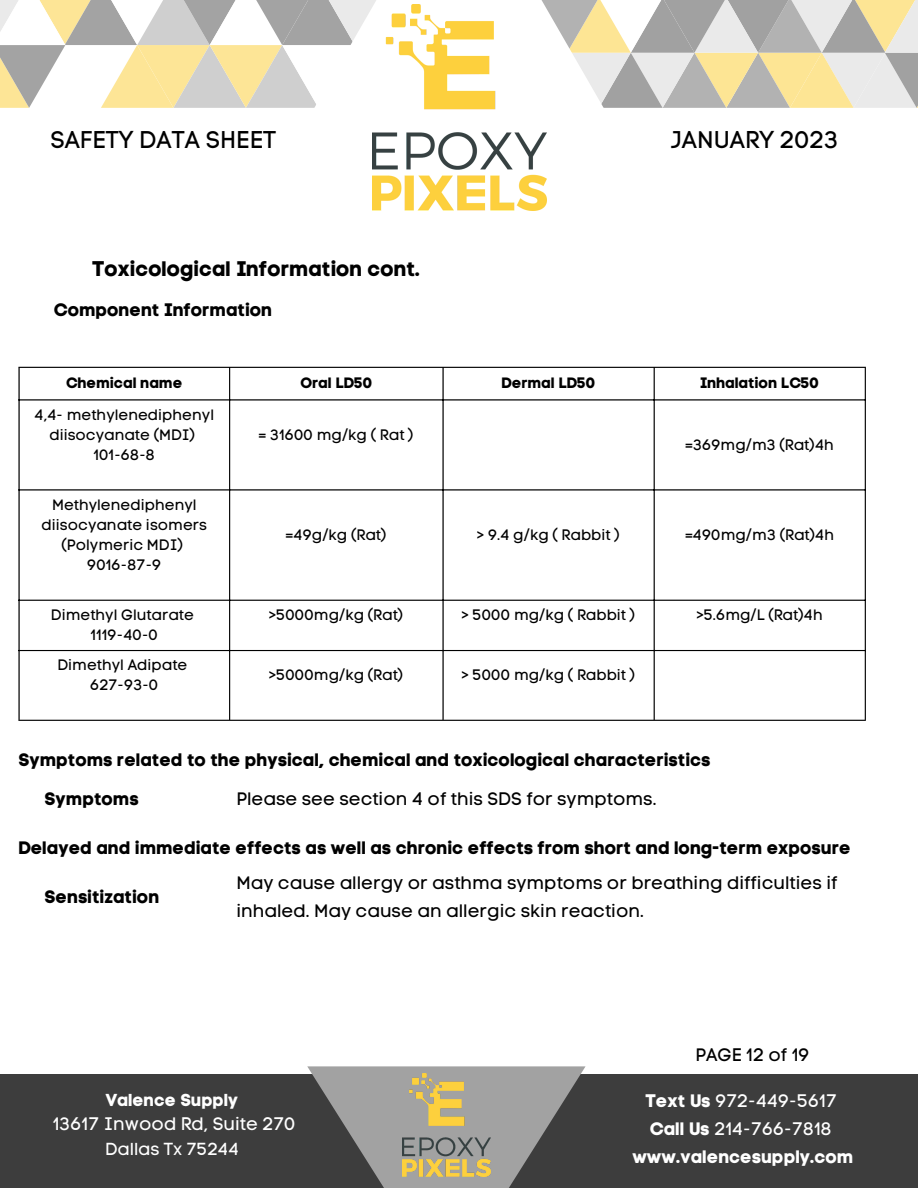
<style>
.page{position:relative;width:918px;height:1188px;background:#fff}
.page>*{position:absolute;margin:0;border:0;box-sizing:border-box;transform-origin:0 0}
.t1{font:24px "Code Pro Normal LC";color:#000}
.t2{font:21px "Code Pro Bold LC";color:#000}
.t3{font:18px "Code Pro Bold LC";color:#000}
.t4{font:18px/28.2px "Code Pro Normal LC";color:#000}
.t5{font:18px "Code Pro Normal LC";color:#fff}
.t6{font:18px "Code Pro Bold LC";color:#fff}
.t7{font:17.25px "Code Pro Bold LC";color:#fff}
.t8{font:17.25px "Code Pro Normal LC";color:#fff}
.t9{font:15px/20.2px "Code Pro Normal LC";color:#000;text-align:center}
.t10{font:15px "Code Pro Bold LC";color:#000}
.s1{font-family:"Code Pro Bold LC"}
</style>
<div class="page">
<div style="left:0;top:1074px;width:918px;height:114px;background:#3d3d3d"></div>
<svg style="left:307px;top:1066px;width:279px;height:122px;fill:#a2a2a2"></svg>
<svg style="left:845px;top:0;width:73px;height:108px;background:#d9d4c3"></svg>
<svg style="left:0;top:0;width:73px;height:108px"></svg>
<svg style="left:73px;top:0;width:772px;height:528px"></svg>
<img style="left:372px;top:5px;width:174px;height:206px">
<img style="left:403px;top:1073px;width:88px;height:104px">
<hr style="left:18px;top:368px;width:2px;height:352px;background:#000">
<hr style="left:229px;top:368px;width:1px;height:352px;background:#000">
<hr style="left:442px;top:368px;width:2px;height:352px;background:#000">
<hr style="left:654px;top:368px;width:1px;height:352px;background:#000">
<hr style="left:865px;top:368px;width:1px;height:352px;background:#000">
<hr style="left:18px;top:367px;width:848px;height:1px;background:#000">
<hr style="left:18px;top:399px;width:848px;height:2px;background:#000">
<hr style="left:18px;top:489px;width:848px;height:2px;background:#000">
<hr style="left:18px;top:600px;width:848px;height:1px;background:#000">
<hr style="left:18px;top:650px;width:848px;height:1px;background:#000">
<hr style="left:18px;top:720px;width:848px;height:1px;background:#000">
<p class="t1" style="left:50px;top:125px;width:227px">SAFETY DATA SHEET</p>
<p class="t1" style="left:671px;top:125px;width:169px">JANUARY 2023</p>
<p class="t2" style="left:92px;top:256px;width:330px">Toxicological Information cont.</p>
<p class="t3" style="left:54px;top:299px;width:220px">Component Information</p>
<p class="t10" style="left:66px;top:374px;width:118px">Chemical name</p>
<p class="t10" style="left:300px;top:374px;width:74px">Oral LD50</p>
<p class="t10" style="left:502px;top:374px;width:95px">Dermal LD50</p>
<p class="t10" style="left:700px;top:374px;width:121px">Inhalation LC50</p>
<p class="t9" style="left:35px;top:404px;width:181px">4,4- methylenediphenyl diisocyanate (MDI)</p>
<p class="t9" style="left:93px;top:445px;width:63px">101-68-8</p>
<p class="t9" style="left:259px;top:425px;width:156px">= 31600 mg/kg ( Rat )</p>
<p class="t9" style="left:686px;top:435px;width:150px">=369mg/m3 (Rat)4h</p>
<p class="t9" style="left:42px;top:494px;width:167px">Methylenediphenyl diisocyanate isomers (Polymeric MDI)</p>
<p class="t9" style="left:87px;top:555px;width:76px">9016-87-9</p>
<p class="t9" style="left:51px;top:605px;width:145px">Dimethyl Glutarate</p>
<p class="t9" style="left:90px;top:625px;width:69px">1119-40-0</p>
<p class="t9" style="left:57px;top:655px;width:132px">Dimethyl Adipate</p>
<p class="t9" style="left:90px;top:675px;width:70px">627-93-0</p>
<p class="t9" style="left:286px;top:525px;width:102px">=49g/kg (Rat)</p>
<p class="t9" style="left:477px;top:525px;width:144px">&gt; 9.4 g/kg ( Rabbit )</p>
<p class="t9" style="left:685px;top:525px;width:150px">=490mg/m3 (Rat)4h</p>
<p class="t9" style="left:269px;top:605px;width:136px">&gt;5000mg/kg (Rat)</p>
<p class="t9" style="left:462px;top:605px;width:175px">&gt; 5000 mg/kg ( Rabbit )</p>
<p class="t9" style="left:697px;top:605px;width:128px">&gt;5.6mg/L (Rat)4h</p>
<p class="t9" style="left:269px;top:665px;width:136px">&gt;5000mg/kg (Rat)</p>
<p class="t9" style="left:462px;top:665px;width:175px">&gt; 5000 mg/kg ( Rabbit )</p>
<p class="t3" style="left:18px;top:749px;width:694px">Symptoms related to the physical, chemical and toxicological characteristics</p>
<p class="t3" style="left:45px;top:788px;width:96px">Symptoms</p>
<p class="t4" style="left:236px;top:785px;width:422px">Please see section 4 of this SDS for symptoms.</p>
<p class="t3" style="left:18px;top:837px;width:834px">Delayed and immediate effects as well as chronic effects from short and long-term exposure</p>
<p class="t3" style="left:45px;top:886px;width:116px">Sensitization</p>
<p class="t4" style="left:236px;top:869px;width:603px">May cause allergy or asthma symptoms or breathing difficulties if inhaled. May cause an allergic skin reaction.</p>
<p class="t7" style="left:106px;top:1090px;width:134px">Valence Supply</p>
<p class="t5" style="left:53px;top:1113px;width:244px">13617 Inwood Rd, Suite 270</p>
<p class="t8" style="left:105px;top:1138px;width:135px">Dallas Tx 75244</p>
<p class="t4" style="left:695px;top:1041px;width:116px">PAGE 12 of 19</p>
<p class="t5" style="left:645px;top:1089px;width:193px"><span class="s1">Text Us</span> 972-449-5617</p>
<p class="t5" style="left:650px;top:1118px;width:184px"><span class="s1">Call Us</span> 214-766-7818</p>
<p class="t6" style="left:633px;top:1146px;width:223px">www.valencesupply.com</p>
</div>
